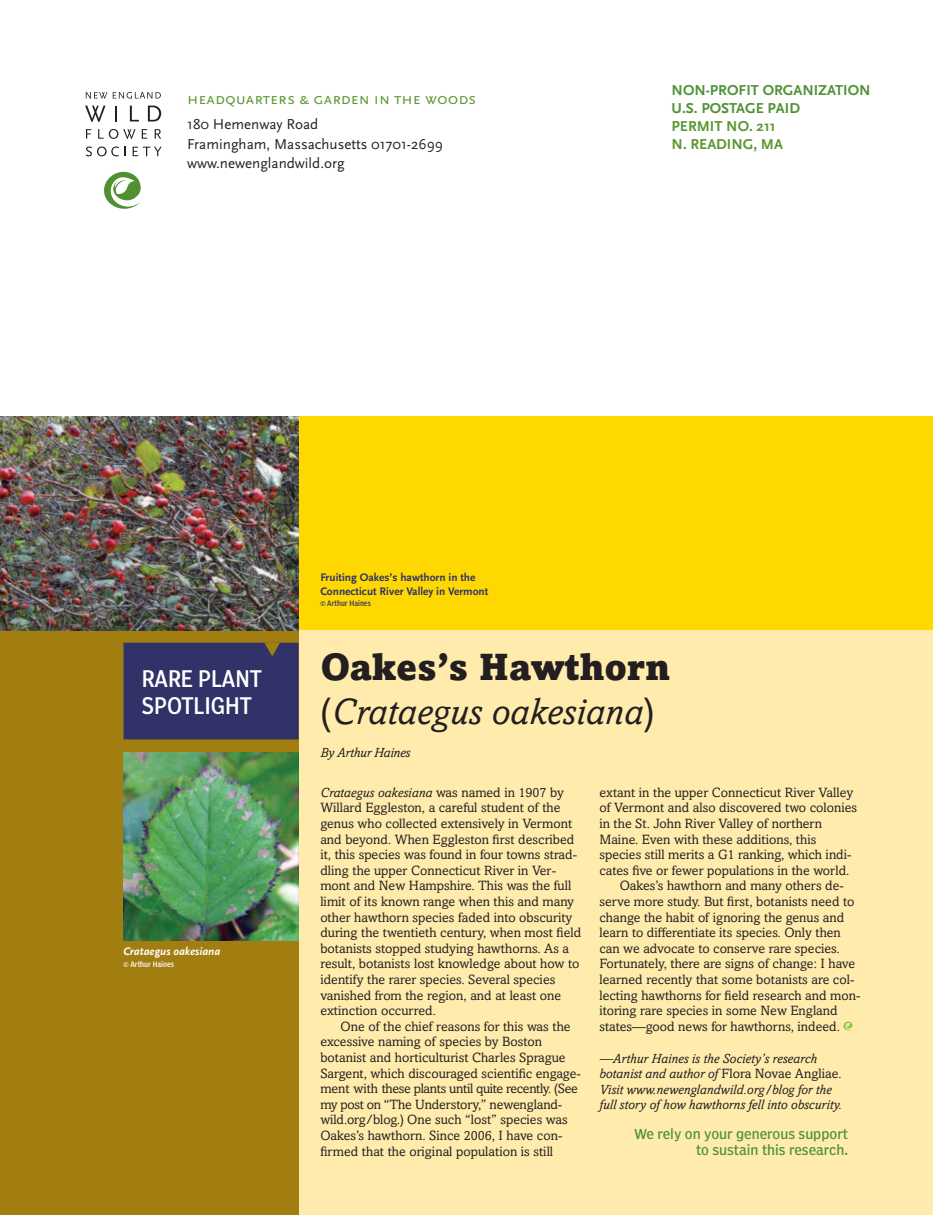
<style>
.page{position:relative;width:945px;height:1215px;background:#fff}
.page>*{position:absolute;margin:0;border:0;box-sizing:border-box;transform-origin:0 0}
.t1{font:italic 37.5px/43.5px "Amasis MT Std";color:#231f20}
.t2{font:22.5px/27px "Poynter Agate One Comp";color:#fff}
.t3{font:16.5px "Scala Sans Caps";color:#5c9731}
.t4{font:15px/19.5px "Scala Sans OT";color:#231f20}
.t5{font:700 15px/18px "Scala Sans OT";color:#4f9236}
.t6{font:700 15px/18px "Scala Sans OT";color:#5c9731}
.t7{font:13.5px/15.6px "Amasis MT Std";color:#231f20}
.t8{font:italic 13.5px/15.6px "Amasis MT Std";color:#231f20}
.t9{font:condensed 13.5px/16.5px "Poynter Agate One";color:#4f9236;text-align:right}
.t10{font:700 11.4px/13.6px "Scala Sans OT";letter-spacing:-.025em;color:#303268}
.t11{font:italic 700 11.4px "Scala Sans OT";color:#fff}
.t12{font:7.5px "Poynter Agate One Comp";color:#303268}
.t13{font:7.5px "Poynter Agate One Comp";color:#fff}
.s1{font-weight:900;font-style:normal}
.s2{font-style:normal}
.s3{font-style:italic}
</style>
<div class="page">
<div style="left:13px;top:418px;width:920px;height:797px;background:#ffecad"></div>
<div style="left:0;top:417px;width:299px;height:798px;background:#a27e10"></div>
<div style="left:10px;top:417px;width:923px;height:213px;background:#ffd801"></div>
<svg style="left:104px;top:171px;width:37px;height:38px"></svg>
<svg style="left:86px;top:146px;width:40px;height:10px"></svg>
<svg style="left:133px;top:147px;width:29px;height:9px"></svg>
<svg style="left:86px;top:92px;width:21px;height:7px"></svg>
<svg style="left:113px;top:92px;width:48px;height:7px"></svg>
<svg style="left:85px;top:106px;width:21px;height:16px"></svg>
<svg style="left:115px;top:106px;width:2px;height:15px"></svg>
<svg style="left:130px;top:106px;width:9px;height:15px"></svg>
<svg style="left:148px;top:106px;width:13px;height:15px"></svg>
<svg style="left:86px;top:129px;width:5px;height:10px"></svg>
<svg style="left:98px;top:129px;width:38px;height:10px"></svg>
<svg style="left:142px;top:129px;width:5px;height:10px"></svg>
<svg style="left:155px;top:129px;width:6px;height:10px"></svg>
<img style="left:0;top:417px;width:299px;height:213px">
<img style="left:124px;top:753px;width:175px;height:187px">
<svg style="left:844px;top:1022px;width:8px;height:8px"></svg>
<div style="left:124px;top:643px;width:175px;height:96px;background:#303268"></div>
<p class="t3" style="left:187px;top:91px;width:290px">headquarters &amp; garden in the woods</p>
<p class="t4" style="left:187px;top:115px;width:257px">180 Hemenway road<br>framingham, massachusetts 01701-2699 www.newenglandwild.org</p>
<p class="t10" style="left:320px;top:571px;width:170px">FRUITING OAKES’S HAWTHORN IN THE<br>CONNECTICUT RIVER VALLEY IN VERMONT</p>
<p class="t12" style="left:320px;top:599px;width:52px">© Arthur Haines</p>
<p class="t5" style="left:672px;top:82px;width:200px">NON-PROFIT ORGANIZATION<br>U.S. POSTAGE PAID</p>
<p class="t6" style="left:672px;top:118px;width:113px">PERMIT NO. 211<br>N. READING, MA</p>
<h2 class="t2" style="left:142px;top:666px;width:122px">RARE PLANT<br>SPOTLIGHT</h2>
<p class="t11" style="left:124px;top:948px;width:98px">Crataegus oakesiana</p>
<p class="t13" style="left:124px;top:960px;width:52px">© Arthur Haines</p>
<h1 class="t1" style="left:320px;top:649px;width:351px"><span class="s1">Oakes’s Hawthorn </span><span class="s2">(</span>Crataegus oakesiana<span class="s2">)</span></h1>
<p class="t8" style="left:320px;top:746px;width:92px">By Arthur Haines</p>
<p class="t7" style="left:320px;top:786px;width:262px"><span class="s3">Crataegus oakesiana</span> was named in 1907 by Willard Eggleston, a careful student of the genus who collected extensively in Vermont and beyond. When Eggleston first described it, this species was found in four towns strad&shy;dling the upper Connecticut River in Ver&shy;mont and New Hampshire. This was the full limit of its known range when this and many other hawthorn species faded into obscurity during the twentieth century, when most field botanists stopped studying hawthorns. As a result, botanists lost knowledge about how to identify the rarer species. Several species vanished from the region, and at least one extinction occurred.</p>
<p class="t7" style="left:320px;top:1020px;width:262px;text-indent:20px">One of the chief reasons for this was the excessive naming of species by Boston botanist and horticulturist Charles Sprague Sargent, which discouraged scientific engage&shy;ment with these plants until quite recently. (See my post on “The Understory,” newengland&shy;wild.org/blog.) One such “lost” species was Oakes’s hawthorn. Since 2006, I have con&shy;firmed that the original population is still</p>
<p class="t7" style="left:599px;top:786px;width:255px">extant in the upper Connecticut River Valley</p>
<p class="t7" style="left:599px;top:801px;width:259px">of Vermont and also discovered two colonies</p>
<p class="t7" style="left:599px;top:817px;width:224px">in the St. John River Valley of northern</p>
<p class="t7" style="left:599px;top:833px;width:218px">Maine. Even with these additions, this</p>
<p class="t7" style="left:599px;top:848px;width:254px">species still merits a G1 ranking, which indi-</p>
<p class="t7" style="left:599px;top:864px;width:252px">cates five or fewer populations in the world.</p>
<p class="t7" style="left:620px;top:879px;width:226px">Oakes’s hawthorn and many others de-</p>
<p class="t7" style="left:599px;top:895px;width:256px">serve more study. But first, botanists need to</p>
<p class="t7" style="left:599px;top:911px;width:247px">change the habit of ignoring the genus and</p>
<p class="t7" style="left:599px;top:926px;width:243px">learn to differentiate its species. Only then</p>
<p class="t7" style="left:599px;top:942px;width:242px">can we advocate to conserve rare species.</p>
<p class="t7" style="left:599px;top:957px;width:257px">Fortunately, there are signs of change: I have</p>
<p class="t7" style="left:599px;top:973px;width:257px">learned recently that some botanists are col-</p>
<p class="t7" style="left:599px;top:989px;width:263px">lecting hawthorns for field research and mon-</p>
<p class="t7" style="left:599px;top:1004px;width:240px">itoring rare species in some New England</p>
<p class="t7" style="left:599px;top:1020px;width:242px">states—good news for hawthorns, indeed.</p>
<p class="t8" style="left:599px;top:1051px;width:244px">—Arthur Haines is the Society’s research botanist and author of <span class="s2">Flora Novae Angliae</span>.<br>Visit www.newenglandwild.org/blog for the full story of how hawthorns fell into obscurity.</p>
<p class="t9" style="left:634px;top:1126px;width:215px">We rely on your generous support to sustain this research.</p>
</div>
